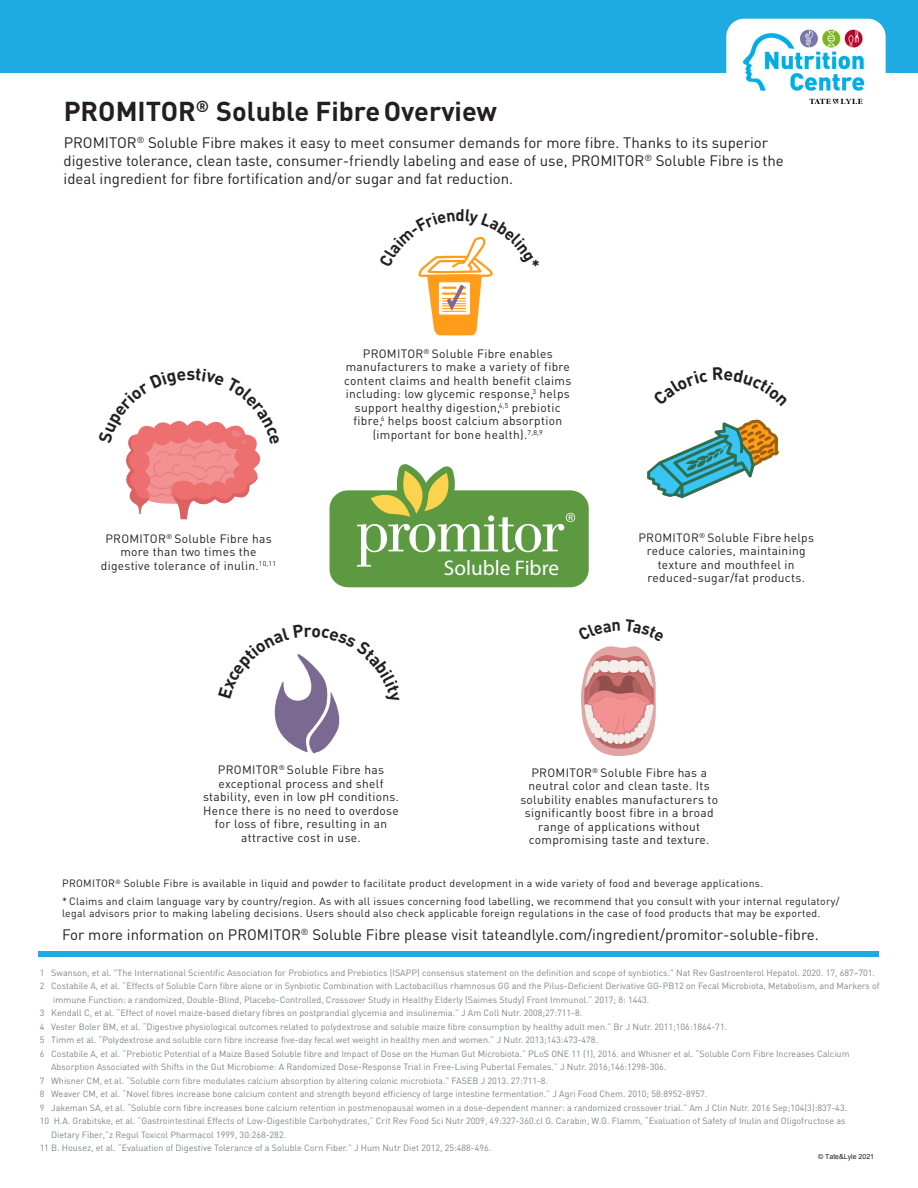
<style>
.page{position:relative;width:918px;height:1188px;background:#fff}
.page>*{position:absolute;margin:0;border:0;box-sizing:border-box;transform-origin:0 0}
.t1{font:700 27px "DIN";color:#231f20}
.t2{font:21.15px "Myriad Pro";color:#fff}
.t3{font:15px/18px "DIN";color:#231f20}
.t4{font:12px/13.5px "DIN";letter-spacing:.025em;color:#231f20;text-align:center}
.t5{font:10.5px/18px "DIN";letter-spacing:.025em;color:#231f20}
.t6{font:9px "DIN";color:#7c858c}
.t7{font:7.05px "Arial";color:#231f20}
</style>
<div class="page">
<div style="left:0;top:0;width:918px;height:73px;background:#1eabe2"></div>
<div style="left:38px;top:951px;width:841px;height:6px;background:#1eabe2"></div>
<svg style="left:330px;top:464px;width:259px;height:123px"></svg>
<svg style="left:647px;top:419px;width:132px;height:80px"></svg>
<div style="left:726px;top:19px;width:160px;height:81px;background:#fff;border-radius:18px"></div>
<img style="left:742px;top:29px;width:123px;height:75px">
<svg style="left:126px;top:420px;width:135px;height:99px"></svg>
<svg style="left:274px;top:654px;width:66px;height:100px"></svg>
<svg style="left:581px;top:646px;width:75px;height:110px;background:#e1abaa"></svg>
<svg style="left:418px;top:236px;width:75px;height:100px"></svg>
<h1 class="t1" style="left:64px;top:93px;width:435px">PROMITOR<sup>®</sup> Soluble FibreOverview</h1>
<p class="t3" style="left:64px;top:134px;width:722px">PROMITOR<sup>®</sup> Soluble Fibre makes it easy to meet consumer demands for more fibre. Thanks to its superior digestive tolerance, clean taste, consumer-friendly labeling and ease of use, PROMITOR<sup>®</sup> Soluble Fibre is the ideal ingredient for fibre fortification and/or sugar and fat reduction.</p>
<h3 class="t4" style="left:101px;top:532px;width:177px">PROMITOR<sup>®</sup> Soluble Fibre has more than two times the digestive tolerance of inulin.<sup>10,11</sup></h3>
<p class="t4" style="left:344px;top:346px;width:229px">PROMITOR<sup>®</sup> Soluble Fibre enables manufacturers to make a variety of fibre content claims and health benefit claims including: low glycemic response,<sup>3</sup> helps support healthy digestion,<sup>4,5</sup> prebiotic fibre,<sup>6</sup> helps boost calcium absorption (important for bone health).<sup>7,8,9</sup></p>
<h2 class="t2" style="left:444px;top:555px;width:117px">Soluble Fibre</h2>
<h3 class="t4" style="left:638px;top:531px;width:177px">PROMITOR<sup>®</sup> Soluble Fibre helps reduce calories, maintaining texture and mouthfeel in reduced-sugar/fat products.</h3>
<h3 class="t4" style="left:203px;top:763px;width:197px">PROMITOR<sup>®</sup> Soluble Fibre has exceptional process and shelf stability, even in low pH conditions.<br>Hence there is no need to overdose for loss of fibre, resulting in an attractive cost in use.</h3>
<h3 class="t4" style="left:520px;top:765px;width:199px">PROMITOR<sup>®</sup> Soluble Fibre has a neutral color and clean taste. Its solubility enables manufacturers to significantly boost fibre in a broad range of applications without compromising taste and texture.</h3>
<p class="t5" style="left:62px;top:874px;width:779px">PROMITOR<sup>®</sup> Soluble Fibre is available in liquid and powder to facilitate product development in a wide variety of food and beverage applications.<br>* Claims and claim language vary by country/region. As with all issues concerning food labelling, we recommend that you consult with your internal regulatory/</p>
<p class="t5" style="left:62px;top:904px;width:760px">legal advisors prior to making labeling decisions. Users should also check applicable foreign regulations in the case of food products that may be exported.</p>
<h3 class="t3" style="left:62px;top:926px;width:758px">For more information on PROMITOR<sup>®</sup> Soluble Fibre please visit tateandlyle.com/ingredient/promitor-soluble-fibre.</h3>
<p class="t6" style="left:40px;top:967px;width:837px">1 Swanson, et al. "The International Scientific Association for Probiotics and Prebiotics (ISAPP) consensus statement on the definition and scope of synbiotics." Nat Rev Gastroenterol Hepatol. 2020. 17, 687–701.</p>
<p class="t6" style="left:40px;top:980px;width:841px">2 Costabile A, et al. “Effects of Soluble Corn fibre alone or in Synbiotic Combination with Lactobacillus rhamnosus GG and the Pilus-Deficient Derivative GG-PB12 on Fecal Microbiota, Metabolism, and Markers of</p>
<p class="t6" style="left:53px;top:994px;width:598px">immune Function: a randomized, Double-Blind, Placebo-Controlled, Crossover Study in Healthy Elderly (Saimes Study) Front Immunol.” 2017; 8: 1443.</p>
<p class="t6" style="left:40px;top:1007px;width:544px">3 Kendall C, et al. “Effect of novel maize-based dietary fibres on postprandial glycemia and insulinemia.” J Am Coll Nutr. 2008;27:711-8.</p>
<p class="t6" style="left:40px;top:1021px;width:689px">4 Vester Boler BM, et al. “Digestive physiological outcomes related to polydextrose and soluble maize fibre consumption by healthy adult men.” Br J Nutr. 2011;106:1864-71.</p>
<p class="t6" style="left:40px;top:1034px;width:560px">5 Timm et al. “Polydextrose and soluble corn fibre increase five-day fecal wet weight in healthy men and women.” J Nutr. 2013;143:473-478.</p>
<p class="t6" style="left:40px;top:1048px;width:811px">6 Costabile A, et al. “Prebiotic Potential of a Maize Based Soluble fibre and Impact of Dose on the Human Gut Microbiota.” PLoS ONE 11 (1), 2016. and Whisner et al. “Soluble Corn Fibre Increases Calcium</p>
<p class="t6" style="left:51px;top:1061px;width:617px">Absorption Associated with Shifts in the Gut Microbiome: A Randomized Dose-Response Trial in Free-Living Pubertal Females.” J Nutr. 2016;146:1298-306.</p>
<p class="t6" style="left:40px;top:1075px;width:510px">7 Whisner CM, et al. “Soluble corn fibre modulates calcium absorption by altering colonic microbiota.” FASEB J 2013. 27:711-8.</p>
<p class="t6" style="left:40px;top:1088px;width:669px">8 Weaver CM, et al. “Novel fibres increase bone calcium content and strength beyond efficiency of large intestine fermentation.” J Agri Food Chem. 2010; 58:8952-8957.</p>
<p class="t6" style="left:40px;top:1102px;width:809px">9 Jakeman SA, et al. “Soluble corn fibre increases bone calcium retention in postmenopausal women in a dose-dependent manner: a randomized crossover trial.” Am J Clin Nutr. 2016 Sep;104(3):837-43.</p>
<p class="t6" style="left:40px;top:1115px;width:807px">10 H.A. Grabitske, et al. “Gastrointestinal Effects of Low-Digestible Carbohydrates,” Crit Rev Food Sci Nutr 2009, 49:327-360.cI G. Carabin, W.G. Flamm, “Evaluation of Safety of Inulin and Oligofructose as</p>
<p class="t6" style="left:51px;top:1129px;width:237px">Dietary Fiber,”z Regul Toxicol Pharmacol 1999, 30:268-282.</p>
<p class="t6" style="left:40px;top:1142px;width:453px">11 B. Housez, et al. “Evaluation of Digestive Tolerance of a Soluble Corn Fiber.” J Hum Nutr Diet 2012, 25:488-496.</p>
<p class="t7" style="left:818px;top:1152px;width:57px">© Tate&amp;Lyle 2021</p>
</div>
